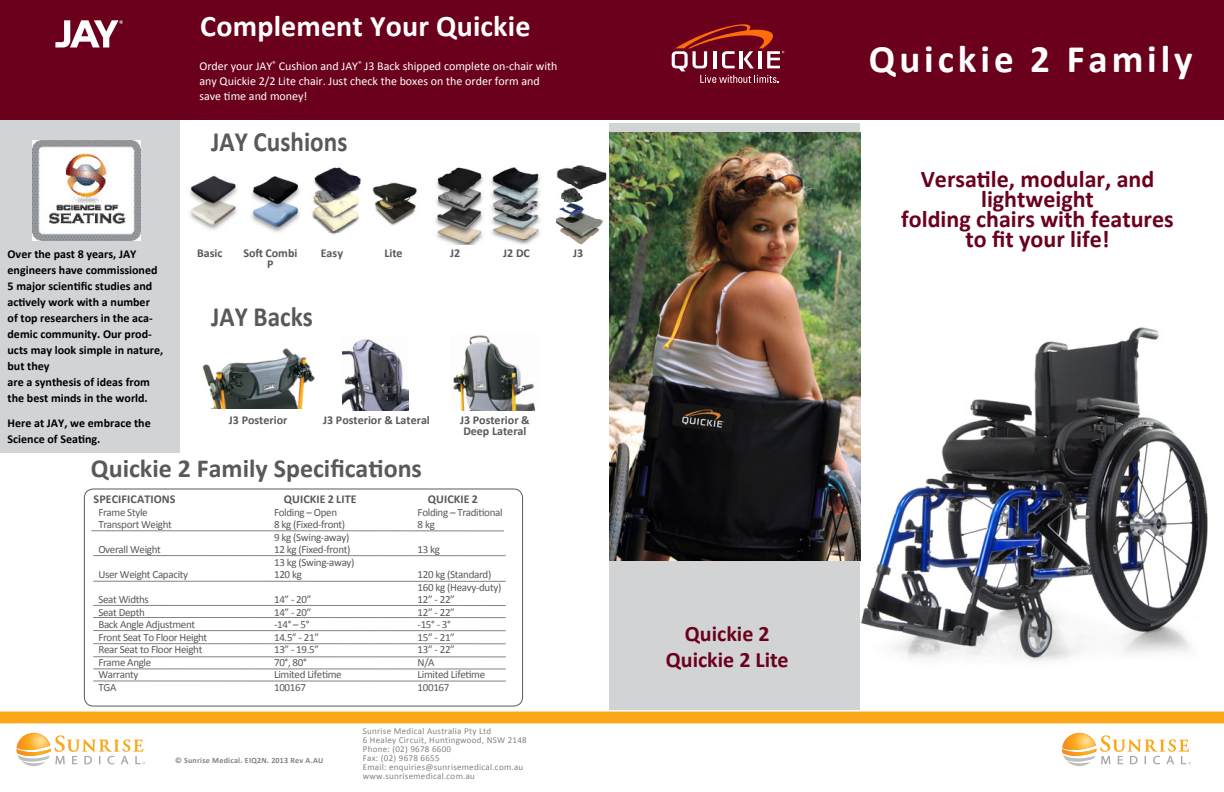
<style>
.page{position:relative;width:1224px;height:792px;background:#fff}
.page>*{position:absolute;margin:0;border:0;box-sizing:border-box;transform-origin:0 0}
.t1{font:700 39px "Calibri";letter-spacing:.1em;color:#fff}
.t2{font:700 30px "Calibri";letter-spacing:.005em;color:#fff}
.t3{font:700 28px "Calibri";color:#58595b;scale:.9 1}
.t4{font:700 26px "Calibri";color:#58595b}
.t5{font:700 24px/20px "Calibri";color:#6b001d;text-align:center}
.t6{font:700 22px/26.4px "Calibri";color:#6b001d;text-align:center}
.t7{font:700 12px/16px "Calibri";color:#000}
.t8{font:12px/15px "Calibri";color:#fff}
.t9{font:700 12px/11px "Calibri";color:#58595b;text-align:center}
.t10{font:11px/12.5px "Calibri";letter-spacing:-.03em;color:#58595b}
.t11{font:9px/9px "Calibri";letter-spacing:.03em;color:#808285}
.t12{font:700 8px "Calibri";letter-spacing:.03em;color:#808285}
</style>
<div class="page">
<img style="left:860px;top:322px;width:348px;height:339px">
<div style="left:609px;top:123px;width:251px;height:587px;background:#d1d3d4"></div>
<img style="left:609px;top:132px;width:251px;height:429px">
<div style="left:612px;top:0;width:612px;height:120px;background:#6b001d"></div>
<div style="left:84px;top:488px;width:439px;height:219px;border:1px solid #58595b;border-radius:9px"></div>
<img style="left:189px;top:175px;width:48px;height:55px">
<img style="left:251px;top:176px;width:49px;height:57px">
<img style="left:312px;top:167px;width:49px;height:68px">
<img style="left:372px;top:182px;width:45px;height:44px">
<img style="left:435px;top:167px;width:48px;height:78px">
<img style="left:490px;top:167px;width:51px;height:77px">
<img style="left:555px;top:165px;width:52px;height:80px">
<img style="left:202px;top:348px;width:113px;height:61px">
<img style="left:343px;top:339px;width:66px;height:72px">
<img style="left:453px;top:335px;width:83px;height:76px">
<div style="left:0;top:111px;width:180px;height:342px;background:#d1d3d4"></div>
<img style="left:32px;top:140px;width:108px;height:100px">
<div style="left:0;top:0;width:613px;height:120px;background:#6b001d"></div>
<svg style="left:55px;top:20px;width:68px;height:27px"></svg>
<svg style="left:672px;top:24px;width:112px;height:59px"></svg>
<svg style="left:16px;top:733px;width:129px;height:33px"></svg>
<div style="left:0;top:712px;width:1224px;height:11px;background:#faa81a"></div>
<svg style="left:1062px;top:733px;width:129px;height:33px"></svg>
<hr style="left:91px;top:531px;width:413px;height:1px;background:#808285">
<hr style="left:93px;top:681px;width:413px;height:1px;background:#808285">
<hr style="left:93px;top:669px;width:413px;height:1px;background:#808285">
<hr style="left:93px;top:643px;width:413px;height:1px;background:#808285">
<hr style="left:93px;top:630px;width:413px;height:1px;background:#808285">
<hr style="left:93px;top:657px;width:413px;height:1px;background:#808285">
<hr style="left:93px;top:617px;width:413px;height:1px;background:#808285">
<hr style="left:93px;top:605px;width:413px;height:1px;background:#808285">
<hr style="left:93px;top:555px;width:413px;height:1px;background:#808285">
<hr style="left:93px;top:581px;width:413px;height:1px;background:#808285">
<h2 class="t2" style="left:200px;top:7px;width:332px">Complement Your Quickie</h2>
<p class="t8" style="left:199px;top:58px;width:360px">Order your JAY<sup>®</sup> Cushion and JAY<sup>®</sup> J3 Back shipped complete on-chair with any Quickie 2/2 Lite chair. Just check the boxes on the order form and save time and money!</p>
<h3 class="t3" style="left:211px;top:124px;width:153px">JAY Cushions</h3>
<p class="t7" style="left:8px;top:246px;width:157px">Over the past 8 years, JAY engineers have commissioned<br>5 major scientific studies and actively work with a number<br>of top researchers in the aca&shy;demic community. Our prod&shy;ucts may look simple in nature, but they<br>are a synthesis of ideas from the best minds in the world.</p>
<p class="t7" style="left:8px;top:415px;width:145px">Here at JAY, we embrace the<br>Science of Seating.</p>
<p class="t9" style="left:197px;top:247px;width:27px">Basic</p>
<p class="t9" style="left:243px;top:247px;width:55px">Soft Combi<br>P</p>
<p class="t9" style="left:321px;top:247px;width:24px">Easy</p>
<p class="t9" style="left:384px;top:247px;width:20px">Lite</p>
<p class="t9" style="left:450px;top:247px;width:12px">J2</p>
<p class="t9" style="left:503px;top:247px;width:27px">J2 DC</p>
<p class="t9" style="left:573px;top:247px;width:12px">J3</p>
<h3 class="t3" style="left:211px;top:299px;width:114px">JAY Backs</h3>
<p class="t9" style="left:229px;top:414px;width:60px">J3 Posterior</p>
<p class="t9" style="left:323px;top:414px;width:108px">J3 Posterior &amp; Lateral</p>
<p class="t9" style="left:460px;top:414px;width:71px;text-align:left">J3 Posterior &amp;<br>Deep Lateral</p>
<h3 class="t4" style="left:91px;top:451px;width:333px">Quickie 2 Family Specifications</h3>
<p class="t9" style="left:94px;top:494px;width:84px">specifications</p>
<p class="t9" style="left:284px;top:494px;width:74px">Quickie 2 Lite</p>
<p class="t9" style="left:428px;top:494px;width:52px">Quickie 2</p>
<p class="t10" style="left:98px;top:506px;width:51px">Frame Style</p>
<p class="t10" style="left:274px;top:506px;width:65px">Folding – Open</p>
<p class="t10" style="left:418px;top:506px;width:87px">Folding – Traditional</p>
<p class="t10" style="left:98px;top:518px;width:75px">Transport Weight</p>
<p class="t10" style="left:274px;top:518px;width:73px">8 kg (Fixed-front)</p>
<p class="t10" style="left:418px;top:518px;width:19px">8 kg</p>
<p class="t10" style="left:274px;top:531px;width:77px">9 kg (Swing-away)</p>
<p class="t10" style="left:98px;top:543px;width:64px">Overall Weight</p>
<p class="t10" style="left:274px;top:543px;width:78px">12 kg (Fixed-front)</p>
<p class="t10" style="left:418px;top:543px;width:24px">13 kg</p>
<p class="t10" style="left:274px;top:556px;width:82px">13 kg (Swing-away)</p>
<p class="t10" style="left:98px;top:568px;width:91px">User Weight Capacity</p>
<p class="t10" style="left:274px;top:568px;width:29px">120 kg</p>
<p class="t10" style="left:418px;top:568px;width:85px">120 kg (Standard)<br>160 kg (Heavy-duty)</p>
<p class="t10" style="left:98px;top:593px;width:52px">Seat Widths</p>
<p class="t10" style="left:274px;top:593px;width:39px">14” - 20”</p>
<p class="t10" style="left:418px;top:593px;width:39px">12” - 22”</p>
<p class="t10" style="left:98px;top:606px;width:48px">Seat Depth</p>
<p class="t10" style="left:274px;top:606px;width:39px">14” - 20”</p>
<p class="t10" style="left:418px;top:606px;width:39px">12” - 22”</p>
<p class="t10" style="left:98px;top:618px;width:98px">Back Angle Adjustment</p>
<p class="t10" style="left:274px;top:618px;width:37px">-14° – 5°</p>
<p class="t10" style="left:418px;top:618px;width:35px">-15° - 3°</p>
<p class="t10" style="left:98px;top:631px;width:110px">Front Seat To Floor Height</p>
<p class="t10" style="left:274px;top:631px;width:46px">14.5” - 21”</p>
<p class="t10" style="left:418px;top:631px;width:39px">15” - 21”</p>
<p class="t10" style="left:98px;top:643px;width:106px">Rear Seat to Floor Height</p>
<p class="t10" style="left:274px;top:643px;width:46px">13” - 19.5”</p>
<p class="t10" style="left:418px;top:643px;width:39px">13” - 22”</p>
<p class="t10" style="left:98px;top:656px;width:54px">Frame Angle</p>
<p class="t10" style="left:274px;top:656px;width:34px">70°, 80°</p>
<p class="t10" style="left:418px;top:656px;width:19px">N/A</p>
<p class="t10" style="left:98px;top:668px;width:42px">Warranty</p>
<p class="t10" style="left:274px;top:668px;width:69px">Limited Lifetime</p>
<p class="t10" style="left:418px;top:668px;width:69px">Limited Lifetime</p>
<p class="t10" style="left:98px;top:681px;width:20px">TGA</p>
<p class="t10" style="left:274px;top:681px;width:33px">100167</p>
<p class="t10" style="left:418px;top:681px;width:33px">100167</p>
<p class="t12" style="left:175px;top:755px;width:150px">© Sunrise Medical. EIQ2N. 2013 Rev A.AU</p>
<p class="t11" style="left:363px;top:727px;width:166px">Sunrise Medical Australia Pty Ltd<br>6 Healey Circuit, Huntingwood, NSW 2148<br>Phone: (02) 9678 6600<br>Fax: (02) 9678 6655<br>Email: enquiries@sunrisemedical.com.au www.sunrisemedical.com.au</p>
<h1 class="t1" style="left:869px;top:35px;width:325px">Quickie 2 Family</h1>
<h3 class="t5" style="left:901px;top:169px;width:274px">Versatile, modular, and lightweight<br>folding chairs with features to fit your life!</h3>
<h3 class="t6" style="left:666px;top:620px;width:124px">Quickie 2<br>Quickie 2 Lite</h3>
</div>
